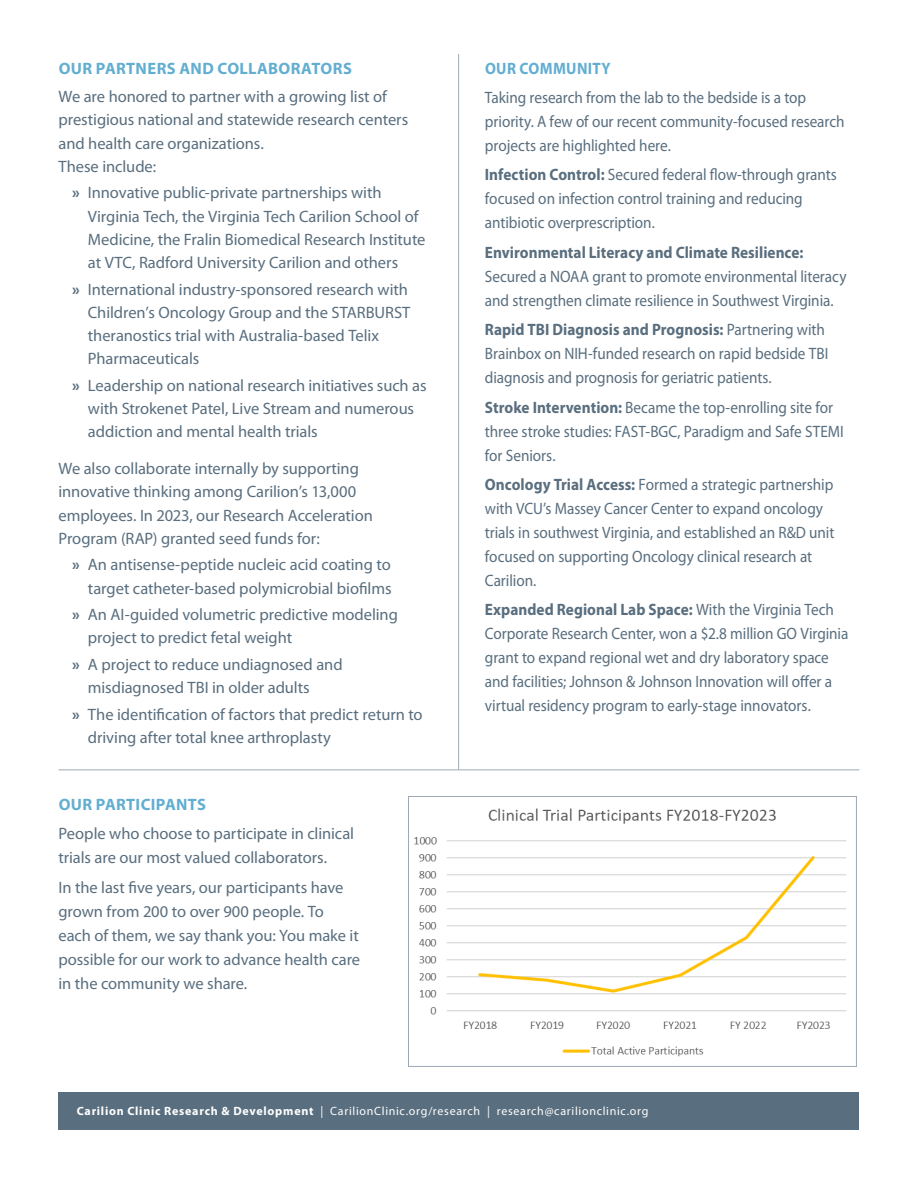
<style>
.page{position:relative;width:918px;height:1188px;background:#fff}
.page>*{position:absolute;margin:0;border:0;box-sizing:border-box;transform-origin:0 0}
.Body{font:16.5px/23.2px "Myriad Pro";letter-spacing:-.005em;color:#596e7e}
.Body-2{font:16.5px/24px "Myriad Pro";letter-spacing:-.005em;color:#596e7e;scale:.92 1}
.Subhead{font:700 16.5px "Myriad Pro";letter-spacing:.02em;color:#62aed1}
.Subhead-2{font:700 16.5px "Myriad Pro";letter-spacing:.02em;color:#62aed1;scale:.92 1}
.Tiny_Subhead{font:12px "Myriad Pro";letter-spacing:.055em;color:#fff}
.s1{font-weight:700}
</style>
<div class="page">
<div style="left:59px;top:1092px;width:800px;height:37px;background:#596e7e"></div>
<hr style="left:59px;top:770px;width:800px;height:1px;background:#9fa9b6">
<hr style="left:458px;top:54px;width:1px;height:716px;background:#9fa9b6">
<img style="left:414px;top:808px;width:432px;height:249px">
<div style="left:408px;top:796px;width:449px;height:271px;border:1px solid #9fa9b6"></div>
<p class="Subhead" style="left:59px;top:59px;width:295px">OUR PARTNERS AND COLLABORATORS</p>
<p class="Body" style="left:59px;top:85px;width:351px">We are honored to partner with a growing list of prestigious national and statewide research centers and health care organizations.<br>These include:</p>
<p class="Body" style="left:88px;top:181px;width:339px;text-indent:-16px"><span class="s1">»</span> Innovative public-private partnerships with Virginia Tech, the Virginia Tech Carilion School of Medicine, the Fralin Biomedical Research Institute at VTC, Radford University Carilion and others</p>
<p class="Body" style="left:88px;top:277px;width:324px;text-indent:-16px"><span class="s1">»</span> International industry-sponsored research with Children’s Oncology Group and the STARBURST theranostics trial with Australia-based Telix Pharmaceuticals</p>
<p class="Body" style="left:88px;top:373px;width:340px;text-indent:-16px"><span class="s1">»</span> Leadership on national research initiatives such as with Strokenet Patel, Live Stream and numerous addiction and mental health trials</p>
<p class="Body" style="left:59px;top:457px;width:316px">We also collaborate internally by supporting innovative thinking among Carilion’s 13,000 employees. In 2023, our Research Acceleration Program (RAP) granted seed funds for:</p>
<p class="Body" style="left:72px;top:553px;width:321px;text-align:right"><span class="s1">»</span> An antisense-peptide nucleic acid coating to target catheter-based polymicrobial biofilms</p>
<p class="Body" style="left:88px;top:603px;width:312px;text-indent:-16px"><span class="s1">»</span> An AI-guided volumetric predictive modeling project to predict fetal weight</p>
<p class="Body" style="left:88px;top:652px;width:256px;text-indent:-16px"><span class="s1">»</span> A project to reduce undiagnosed and misdiagnosed TBI in older adults</p>
<p class="Body" style="left:88px;top:702px;width:336px;text-indent:-16px"><span class="s1">»</span> The identification of factors that predict return to driving after total knee arthroplasty</p>
<p class="Subhead" style="left:59px;top:795px;width:149px">OUR PARTICIPANTS</p>
<p class="Body" style="left:59px;top:822px;width:297px;line-height:24px">People who choose to participate in clinical trials are our most valued collaborators.</p>
<p class="Body" style="left:59px;top:875px;width:303px;line-height:24px">In the last five years, our participants have grown from 200 to over 900 people. To each of them, we say thank you: You make it possible for our work to advance health care in the community we share.</p>
<p class="Subhead-2" style="left:485px;top:59px;width:138px">OUR COMMUNITY</p>
<p class="Body-2" style="left:485px;top:85px;width:392px">Taking research from the lab to the bedside is a top priority. A few of our recent community-focused research projects are highlighted here.</p>
<p class="Body-2" style="left:485px;top:163px;width:384px"><span class="s1">Infection Control:</span> Secured federal flow-through grants focused on infection control training and reducing antibiotic overprescription.</p>
<p class="Body-2" style="left:485px;top:240px;width:395px"><span class="s1">Environmental Literacy and Climate Resilience:<br></span>Secured a NOAA grant to promote environmental literacy and strengthen climate resilience in Southwest Virginia.</p>
<p class="Body-2" style="left:485px;top:317px;width:375px"><span class="s1">Rapid TBI Diagnosis and Prognosis:</span> Partnering with<br>Brainbox on NIH-funded research on rapid bedside TBI diagnosis and prognosis for geriatric patients.</p>
<p class="Body-2" style="left:485px;top:395px;width:391px"><span class="s1">Stroke Intervention:</span> Became the top-enrolling site for three stroke studies: FAST-BGC, Paradigm and Safe STEMI for Seniors.</p>
<p class="Body-2" style="left:485px;top:472px;width:381px"><span class="s1">Oncology Trial Access:</span> Formed a strategic partnership with VCU’s Massey Cancer Center to expand oncology trials in southwest Virginia, and established an R&amp;D unit focused on supporting Oncology clinical research at Carilion.</p>
<p class="Body-2" style="left:485px;top:598px;width:397px"><span class="s1">Expanded Regional Lab Space:</span> With the Virginia Tech Corporate Research Center, won a $2.8 million GO Virginia grant to expand regional wet and dry laboratory space and facilities; Johnson &amp; Johnson Innovation will offer a virtual residency program to early-stage innovators.</p>
<p class="Tiny_Subhead" style="left:77px;top:1104px;width:573px"><span class="s1">Carilion Clinic Research &amp; Development</span> | CarilionClinic.org/research | research@carilionclinic.org</p>
</div>
